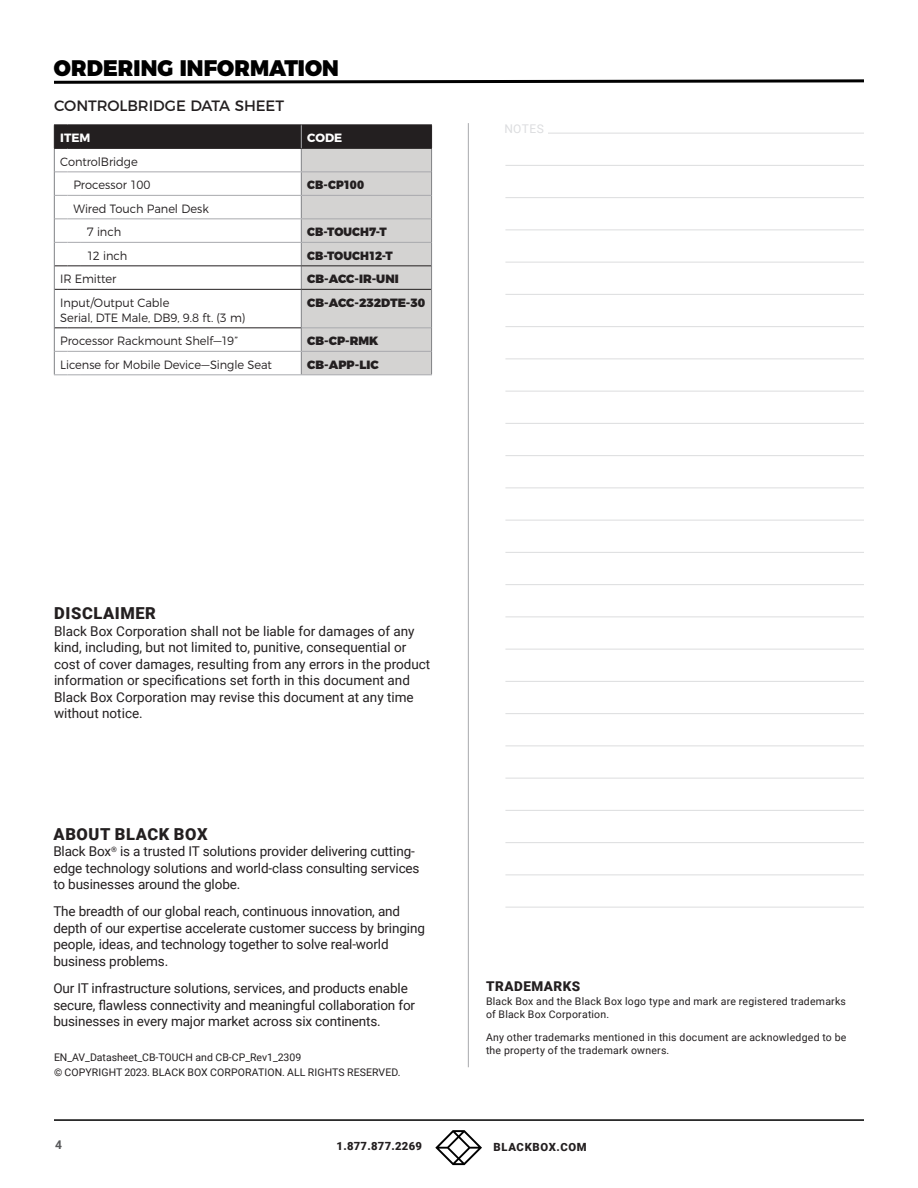
<style>
.page{position:relative;width:918px;height:1188px;background:#fff}
.page>*{position:absolute;margin:0;border:0;box-sizing:border-box;transform-origin:0 0}
.t1{font:900 22.5px "Montserrat";color:#000;scale:.95 1}
.t2{font:900 16.5px "Roboto";letter-spacing:.035em;color:#231f20}
.t3{font:15px "Montserrat";letter-spacing:-.005em;color:#231f20}
.t4{font:13.5px/16.5px "Roboto";letter-spacing:-.01em;color:#231f20}
.t5{font:900 13.5px "Roboto";letter-spacing:.035em;color:#231f20}
.t6{font:300 12px "Montserrat";letter-spacing:-.005em;color:#231f20;scale:.95 1}
.t7{font:900 12px "Montserrat";color:#231f20}
.t8{font:900 12px "Montserrat";color:#231f20;scale:.95 1}
.t9{font:700 12px "Montserrat";color:#fff}
.t10{font:12px "Roboto";letter-spacing:.035em;color:#dcdddf}
.t11{font:700 12px "Roboto";color:#57585a}
.t12{font:900 11.25px "Roboto";letter-spacing:.025em;color:#231f20}
.t13{font:900 11.25px "Roboto";letter-spacing:.05em;color:#231f20}
.manual-text_09{font:10.5px/13.5px "Roboto";letter-spacing:.015em;color:#231f20}
</style>
<div class="page">
<hr style="left:54px;top:1119px;width:810px;height:2px;background:#000">
<svg style="left:435px;top:1130px;width:47px;height:35px"></svg>
<hr style="left:468px;top:123px;width:1px;height:944px;background:#a8a9ad">
<svg style="left:54px;top:79px;width:810px;height:5px"></svg>
<svg style="left:54px;top:124px;width:378px;height:251px"></svg>
<hr style="left:302px;top:327px;width:129px;height:1px;background:#a8a9ad">
<hr style="left:505px;top:197px;width:359px;height:1px;background:#dcdddf">
<hr style="left:505px;top:230px;width:359px;height:1px;background:#dcdddf">
<hr style="left:505px;top:262px;width:359px;height:1px;background:#dcdddf">
<hr style="left:505px;top:294px;width:359px;height:1px;background:#dcdddf">
<hr style="left:505px;top:326px;width:359px;height:1px;background:#dcdddf">
<hr style="left:505px;top:359px;width:359px;height:1px;background:#dcdddf">
<hr style="left:505px;top:391px;width:359px;height:1px;background:#dcdddf">
<hr style="left:505px;top:423px;width:359px;height:1px;background:#dcdddf">
<hr style="left:505px;top:455px;width:359px;height:1px;background:#dcdddf">
<hr style="left:505px;top:488px;width:359px;height:1px;background:#dcdddf">
<hr style="left:505px;top:520px;width:359px;height:1px;background:#dcdddf">
<hr style="left:505px;top:552px;width:359px;height:1px;background:#dcdddf">
<hr style="left:505px;top:584px;width:359px;height:1px;background:#dcdddf">
<hr style="left:505px;top:617px;width:359px;height:1px;background:#dcdddf">
<hr style="left:505px;top:649px;width:359px;height:1px;background:#dcdddf">
<hr style="left:505px;top:681px;width:359px;height:1px;background:#dcdddf">
<hr style="left:505px;top:713px;width:359px;height:1px;background:#dcdddf">
<hr style="left:505px;top:746px;width:359px;height:1px;background:#dcdddf">
<hr style="left:505px;top:778px;width:359px;height:1px;background:#dcdddf">
<hr style="left:505px;top:810px;width:359px;height:1px;background:#dcdddf">
<hr style="left:505px;top:842px;width:359px;height:1px;background:#dcdddf">
<hr style="left:505px;top:875px;width:359px;height:1px;background:#dcdddf">
<hr style="left:505px;top:907px;width:359px;height:1px;background:#dcdddf">
<hr style="left:505px;top:133px;width:359px;height:1px;background:#dcdddf">
<hr style="left:505px;top:165px;width:359px;height:1px;background:#dcdddf">
<div style="left:504px;top:124px;width:44px;height:13px;background:#fff"></div>
<p class="t1" style="left:54px;top:49px;width:302px">ORDERING INFORMATION</p>
<p class="t3" style="left:54px;top:94px;width:232px">CONTROLBRIDGE DATA SHEET</p>
<p class="t9" style="left:60px;top:128px;width:32px">ITEM</p>
<p class="t9" style="left:307px;top:128px;width:37px">CODE</p>
<p class="t6" style="left:60px;top:152px;width:83px">ControlBridge</p>
<p class="t6" style="left:73px;top:176px;width:83px">Processor 100</p>
<p class="t8" style="left:307px;top:175px;width:61px">CB-CP100</p>
<p class="t6" style="left:73px;top:199px;width:144px">Wired Touch Panel Desk</p>
<p class="t6" style="left:87px;top:223px;width:38px">7 inch</p>
<p class="t8" style="left:307px;top:222px;width:85px">CB-TOUCH7-T</p>
<p class="t6" style="left:87px;top:246px;width:44px">12 inch</p>
<p class="t8" style="left:307px;top:246px;width:92px">CB-TOUCH12-T</p>
<p class="t6" style="left:60px;top:270px;width:61px">IR Emitter</p>
<p class="t7" style="left:307px;top:269px;width:93px">CB-ACC-IR-UNI</p>
<p class="t6" style="left:60px;top:293px;width:116px">Input/Output Cable</p>
<p class="t6" style="left:60px;top:308px;width:196px">Serial, DTE Male, DB9, 9.8 ft. (3 m)</p>
<p class="t7" style="left:307px;top:293px;width:120px">CB-ACC-232DTE-30</p>
<p class="t6" style="left:60px;top:332px;width:189px">Processor Rackmount Shelf—19”</p>
<p class="t7" style="left:307px;top:331px;width:73px">CB-CP-RMK</p>
<p class="t6" style="left:60px;top:355px;width:224px">License for Mobile Device—Single Seat</p>
<p class="t7" style="left:307px;top:355px;width:73px">CB-APP-LIC</p>
<p class="t10" style="left:504px;top:121px;width:41px">NOTES</p>
<p class="t2" style="left:54px;top:602px;width:103px">DISCLAIMER</p>
<p class="t4" style="left:54px;top:622px;width:378px">Black Box Corporation shall not be liable for damages of any kind, including, but not limited to, punitive, consequential or cost of cover damages, resulting from any errors in the product information or specifications set forth in this document and Black Box Corporation may revise this document at any time without notice.</p>
<p class="t2" style="left:54px;top:822px;width:155px">ABOUT BLACK BOX</p>
<p class="t4" style="left:53px;top:843px;width:368px">Black Box<sup>®</sup> is a trusted IT solutions provider delivering cutting&shy;edge technology solutions and world-class consulting services to businesses around the globe.</p>
<p class="t4" style="left:53px;top:903px;width:373px">The breadth of our global reach, continuous innovation, and depth of our expertise accelerate customer success by bringing people, ideas, and technology together to solve real-world business problems.</p>
<p class="t4" style="left:53px;top:980px;width:363px">Our IT infrastructure solutions, services, and products enable secure, flawless connectivity and meaningful collaboration for businesses in every major market across six continents.</p>
<p class="manual-text_09" style="left:54px;top:1050px;width:249px">EN_AV_Datasheet_CB-TOUCH and CB-CP_Rev1_2309</p>
<p class="manual-text_09" style="left:54px;top:1065px;width:348px">© COPYRIGHT 2023. BLACK BOX CORPORATION. ALL RIGHTS RESERVED.</p>
<p class="t5" style="left:486px;top:977px;width:96px">TRADEMARKS</p>
<p class="manual-text_09" style="left:486px;top:994px;width:361px">Black Box and the Black Box logo type and mark are registered trademarks of Black Box Corporation.</p>
<p class="manual-text_09" style="left:486px;top:1030px;width:362px">Any other trademarks mentioned in this document are acknowledged to be the property of the trademark owners.</p>
<p class="t11" style="left:55px;top:1136px;width:8px">4</p>
<p class="t12" style="left:337px;top:1138px;width:87px">1.877.877.2269</p>
<p class="t13" style="left:494px;top:1139px;width:95px">BLACKBOX.COM</p>
</div>
